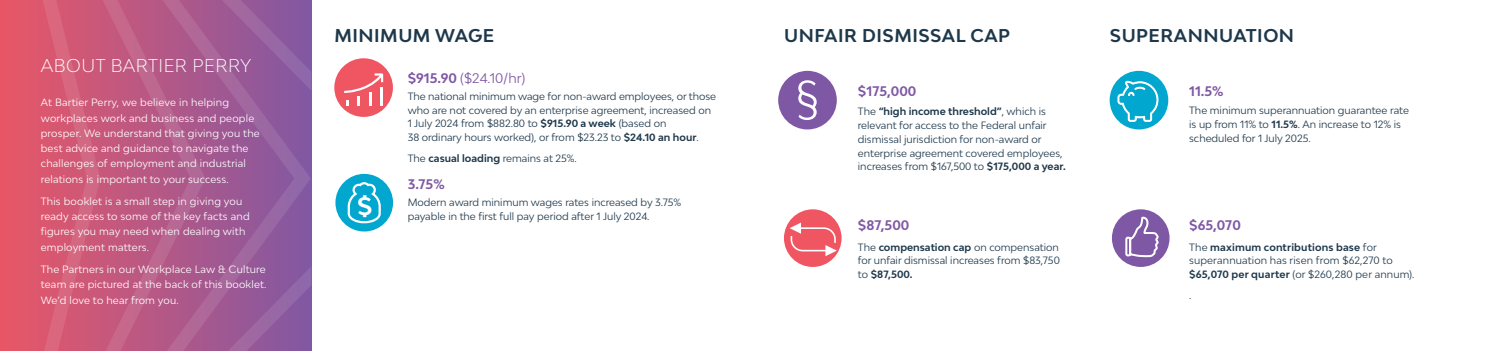
<style>
.page{position:relative;width:1489px;height:351px;background:#fff}
.page>*{position:absolute;margin:0;border:0;box-sizing:border-box;transform-origin:0 0}
.t1{font:700 23.88px "Bw Modelica";color:#fff}
.t2{font:700 17.5px "Bw Modelica";letter-spacing:.03em;color:#1e384b}
.t3{font:300 17.5px "Bw Modelica";letter-spacing:.03em;color:#fff}
.t4{font:700 13.12px "Bw Modelica";color:#7f58a5}
.t5{font:13.12px "Bw Modelica";color:#7f58a5}
.t6{font:10px/13.8px "Bw Modelica";color:#1e384b}
.t7{font:10px/15.2px "Bw Modelica";letter-spacing:.02em;color:#fff}
.s1{font-weight:700}
</style>
<div class="page">
<div style="left:0;top:0;width:311px;height:351px;background:#e2576a"></div>
<svg style="left:205px;top:0;width:106px;height:351px;background:#955b9a"></svg>
<svg style="left:100px;top:0;width:105px;height:351px;background:#b85a86"></svg>
<svg style="left:43px;top:0;width:57px;height:351px;fill:#d35876"></svg>
<div style="left:334px;top:58px;width:59px;height:59px;background:#f05662;border-radius:50%"></div>
<svg style="left:344px;top:73px;width:39px;height:32px"></svg>
<div style="left:335px;top:174px;width:58px;height:57px;background:#01a7cf;border-radius:50%"></div>
<svg style="left:346px;top:182px;width:36px;height:50px"></svg>
<div style="left:784px;top:209px;width:57px;height:58px;background:#f05662;border-radius:50%"></div>
<svg style="left:789px;top:222px;width:47px;height:34px"></svg>
<div style="left:1109px;top:71px;width:59px;height:58px;background:#01a7cf;border-radius:50%"></div>
<svg style="left:1117px;top:81px;width:41px;height:41px"></svg>
<div style="left:1111px;top:209px;width:58px;height:58px;background:#7f58a5;border-radius:50%"></div>
<svg style="left:1124px;top:215px;width:35px;height:52px"></svg>
<div style="left:778px;top:71px;width:58px;height:58px;background:#7f58a5;border-radius:50%"></div>
<svg style="left:798px;top:80px;width:18px;height:40px"></svg>
<h2 class="t3" style="left:41px;top:54px;width:212px">ABOUT BARTIER PERRY</h2>
<p class="t7" style="left:41px;top:95px;width:220px">At Bartier Perry, we believe in helping workplaces work and business and people prosper. We understand that giving you the best advice and guidance to navigate the challenges of employment and industrial relations is important to your success.</p>
<p class="t7" style="left:41px;top:193px;width:210px">This booklet is a small step in giving you ready access to some of the key facts and figures you may need when dealing with employment matters.</p>
<p class="t7" style="left:41px;top:261px;width:227px;text-align:justify">The Partners in our Workplace Law &amp; Culture team are pictured at the back of this booklet.<br>We’d love to hear from you.</p>
<h2 class="t2" style="left:334px;top:24px;width:161px">MINIMUM WAGE</h2>
<h2 class="t2" style="left:784px;top:24px;width:227px">UNFAIR DISMISSAL CAP</h2>
<h2 class="t2" style="left:1109px;top:24px;width:186px">SUPERANNUATION</h2>
<h1 class="t1" style="left:357px;top:190px;width:17px">$</h1>
<h3 class="t5" style="left:407px;top:70px;width:119px"><span class="s1">$915.90</span> ($24.10/hr)</h3>
<p class="t6" style="left:407px;top:89px;width:310px">The national minimum wage for non-award employees, or those who are not covered by an enterprise agreement, increased on 1 July 2024 from $882.80 to <span class="s1">$915.90 a week</span> (based on<br>38 ordinary hours worked), or from $23.23 to <span class="s1">$24.10 an hour</span>.</p>
<p class="t6" style="left:407px;top:151px;width:171px">The <span class="s1">casual loading</span> remains at 25%.</p>
<h3 class="t4" style="left:407px;top:175px;width:38px">3.75%</h3>
<p class="t6" style="left:407px;top:195px;width:275px">Modern award minimum wages rates increased by 3.75% payable in the first full pay period after 1 July 2024.</p>
<h3 class="t4" style="left:857px;top:83px;width:60px">$175,000</h3>
<h3 class="t4" style="left:1189px;top:83px;width:36px">11.5%</h3>
<p class="t6" style="left:857px;top:104px;width:209px">The <span class="s1">“high income threshold”</span>, which is relevant for access to the Federal unfair dismissal jurisdiction for non-award or enterprise agreement covered employees, increases from $167,500 to <span class="s1">$175,000 a year.</span></p>
<p class="t6" style="left:1189px;top:103px;width:221px">The minimum superannuation guarantee rate is up from 11% to <span class="s1">11.5%</span>. An increase to 12% is scheduled for 1 July 2025.</p>
<h3 class="t4" style="left:857px;top:216px;width:53px">$87,500</h3>
<h3 class="t4" style="left:1189px;top:216px;width:53px">$65,070</h3>
<p class="t6" style="left:857px;top:240px;width:203px;text-align:justify">The <span class="s1">compensation cap</span> on compensation for unfair dismissal increases from $83,750 to <span class="s1">$87,500.</span></p>
<p class="t6" style="left:1189px;top:240px;width:227px">The <span class="s1">maximum contributions base</span> for superannuation has risen from $62,270 to <span class="s1">$65,070 per quarter</span> (or $260,280 per annum).</p>
<p class="t6" style="left:1189px;top:288px;width:4px">.</p>
</div>
